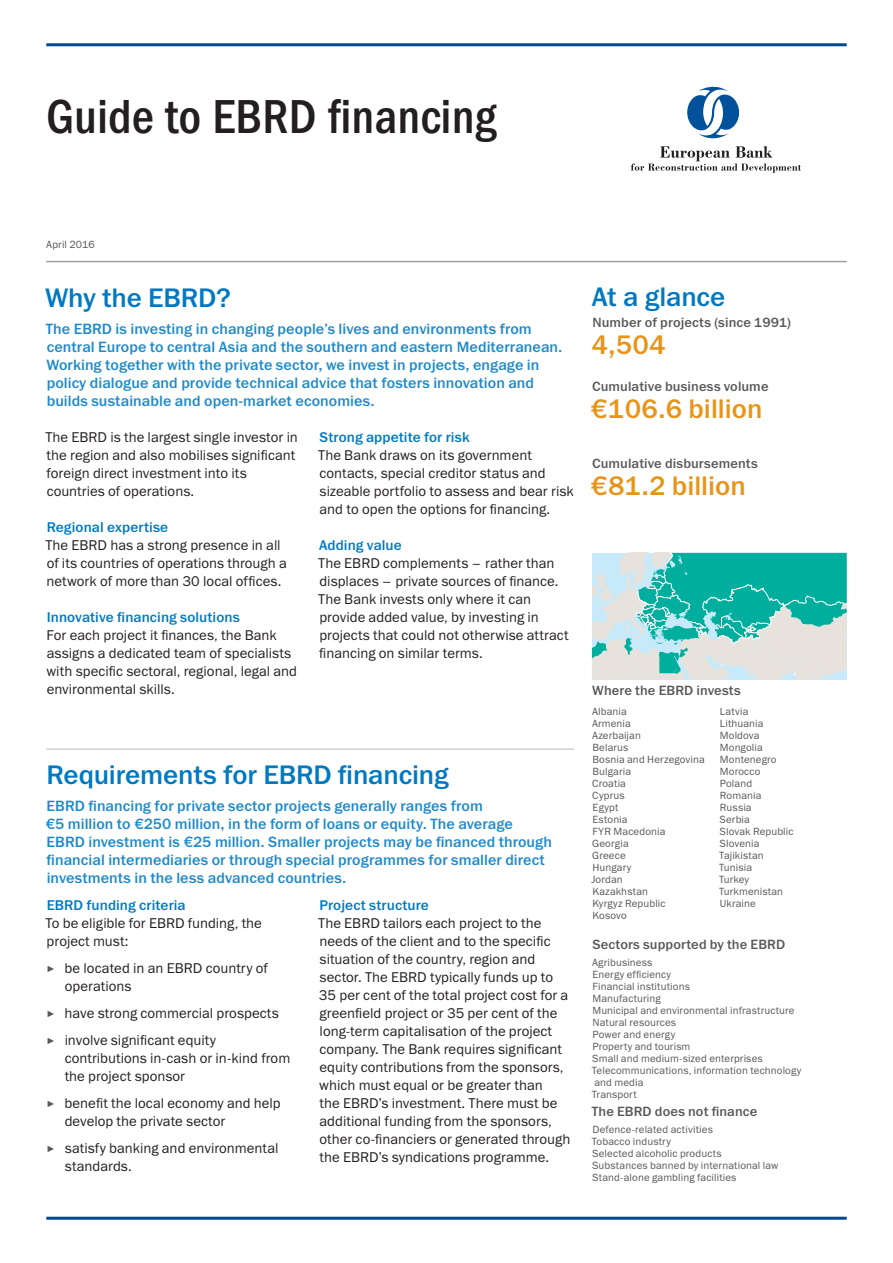
<style>
.page{position:relative;width:893px;height:1263px;background:#fff}
.page>*{position:absolute;margin:0;border:0;box-sizing:border-box;transform-origin:0 0}
.t1{font:48px "Franklin Gothic Medi Cond ITC";color:#231f20}
.Glance_-_number{font:27px "Franklin Gothic Medium ITC";color:#e89418}
.Basic_-_H1{font:27px "Franklin Gothic Medium ITC";letter-spacing:-.01em;color:#0079c2}
.Basic_-_H1a_-_no_lin{font:27px "Franklin Gothic Medium ITC";letter-spacing:-.005em;color:#0079c2}
.Basic_-_Intro_para{font:15px/18px "Franklin Gothic Medium ITC";letter-spacing:.005em;color:#1e89ca}
.Basic_-_Body{font:14.25px/18px "Franklin Gothic Book ITC";color:#231f20}
.Basic_-_H3{font:14.25px "Franklin Gothic Medium ITC";letter-spacing:.005em;color:#0079c2}
.Glance_-_heading{font:13.5px "Franklin Gothic Medium ITC";letter-spacing:.01em;color:#57585a}
.Contacts_-_body{font:10.5px/12px "Franklin Gothic Book ITC";letter-spacing:.015em;color:#57585a}
.Notes_-_body{font:10.5px "Franklin Gothic Book ITC";letter-spacing:.01em;color:#57585a}
.s1{font-family:"Arial";font-size:9px;color:#57585a}
</style>
<div class="page">
<hr style="left:46px;top:43px;width:801px;height:3px;background:#01498d">
<hr style="left:46px;top:1217px;width:801px;height:3px;background:#01498d">
<svg style="left:631px;top:146px;width:170px;height:27px"></svg>
<svg style="left:687px;top:87px;width:53px;height:52px"></svg>
<hr style="left:46px;top:748px;width:528px;height:2px;background:#d1d2d4">
<svg style="left:592px;top:553px;width:255px;height:127px;background:#7ecdc6"></svg>
<hr style="left:46px;top:261px;width:801px;height:1px;background:#9d9fa2">
<p class="t1" style="left:46px;top:89px;width:452px">Guide to EBRD financing</p>
<p class="Notes_-_body" style="left:46px;top:237px;width:50px">April 2016</p>
<p class="Basic_-_H1a_-_no_lin" style="left:45px;top:282px;width:187px">Why the EBRD?</p>
<p class="Basic_-_H1a_-_no_lin" style="left:592px;top:280px;width:135px">At a glance</p>
<p class="Glance_-_heading" style="left:592px;top:314px;width:200px">Number of projects (since 1991)</p>
<p class="Glance_-_number" style="left:591px;top:329px;width:76px">4,504</p>
<p class="Glance_-_heading" style="left:592px;top:378px;width:178px">Cumulative business volume</p>
<p class="Glance_-_number" style="left:590px;top:392px;width:174px">€106.6 billion</p>
<p class="Glance_-_heading" style="left:592px;top:455px;width:167px">Cumulative disbursements</p>
<p class="Glance_-_number" style="left:590px;top:469px;width:157px">€81.2 billion</p>
<p class="Basic_-_Intro_para" style="left:46px;top:320px;width:518px">The EBRD is investing in changing people’s lives and environments from central Europe to central Asia and the southern and eastern Mediterranean.<br>Working together with the private sector, we invest in projects, engage in policy dialogue and provide technical advice that fosters innovation and builds sustainable and open-market economies.</p>
<p class="Basic_-_H3" style="left:320px;top:429px;width:152px">Strong appetite for risk</p>
<p class="Basic_-_Body" style="left:318px;top:446px;width:257px">The Bank draws on its government contacts, special creditor status and sizeable portfolio to assess and bear risk and to open the options for financing.</p>
<p class="Basic_-_H3" style="left:319px;top:537px;width:84px">Adding value</p>
<p class="Basic_-_Body" style="left:318px;top:554px;width:252px">The EBRD complements – rather than displaces – private sources of finance.<br>The Bank invests only where it can provide added value, by investing in projects that could not otherwise attract financing on similar terms.</p>
<p class="Basic_-_Body" style="left:45px;top:428px;width:254px">The EBRD is the largest single investor in the region and also mobilises significant foreign direct investment into its countries of operations.</p>
<p class="Basic_-_H3" style="left:47px;top:519px;width:123px">Regional expertise</p>
<p class="Basic_-_Body" style="left:45px;top:536px;width:243px">The EBRD has a strong presence in all of its countries of operations through a network of more than 30 local offices.</p>
<p class="Basic_-_H3" style="left:47px;top:609px;width:195px">Innovative financing solutions</p>
<p class="Basic_-_Body" style="left:46px;top:626px;width:252px">For each project it finances, the Bank assigns a dedicated team of specialists with specific sectoral, regional, legal and environmental skills.</p>
<p class="Glance_-_heading" style="left:592px;top:682px;width:150px">Where the EBRD invests</p>
<p class="Contacts_-_body" style="left:592px;top:705px;width:36px">Albania</p>
<p class="Contacts_-_body" style="left:592px;top:717px;width:40px">Armenia</p>
<p class="Contacts_-_body" style="left:592px;top:729px;width:50px">Azerbaijan</p>
<p class="Contacts_-_body" style="left:592px;top:741px;width:37px">Belarus</p>
<p class="Contacts_-_body" style="left:592px;top:753px;width:114px">Bosnia and Herzegovina</p>
<p class="Contacts_-_body" style="left:592px;top:765px;width:40px">Bulgaria</p>
<p class="Contacts_-_body" style="left:592px;top:777px;width:35px">Croatia</p>
<p class="Contacts_-_body" style="left:592px;top:789px;width:34px">Cyprus</p>
<p class="Contacts_-_body" style="left:592px;top:801px;width:37px">Egypt<br>Estonia</p>
<p class="Contacts_-_body" style="left:592px;top:825px;width:75px">FYR Macedonia</p>
<p class="Contacts_-_body" style="left:592px;top:837px;width:38px">Georgia</p>
<p class="Contacts_-_body" style="left:592px;top:849px;width:35px">Greece</p>
<p class="Contacts_-_body" style="left:592px;top:861px;width:40px">Hungary</p>
<p class="Contacts_-_body" style="left:591px;top:873px;width:33px">Jordan</p>
<p class="Contacts_-_body" style="left:592px;top:885px;width:57px">Kazakhstan</p>
<p class="Contacts_-_body" style="left:592px;top:897px;width:75px">Kyrgyz Republic</p>
<p class="Contacts_-_body" style="left:592px;top:909px;width:36px">Kosovo</p>
<p class="Contacts_-_body" style="left:720px;top:705px;width:30px">Latvia</p>
<p class="Contacts_-_body" style="left:720px;top:717px;width:45px">Lithuania</p>
<p class="Contacts_-_body" style="left:720px;top:729px;width:41px">Moldova</p>
<p class="Contacts_-_body" style="left:720px;top:741px;width:44px">Mongolia</p>
<p class="Contacts_-_body" style="left:720px;top:753px;width:58px">Montenegro</p>
<p class="Contacts_-_body" style="left:720px;top:765px;width:42px">Morocco</p>
<p class="Contacts_-_body" style="left:720px;top:777px;width:34px">Poland</p>
<p class="Contacts_-_body" style="left:720px;top:789px;width:43px">Romania</p>
<p class="Contacts_-_body" style="left:720px;top:801px;width:33px">Russia</p>
<p class="Contacts_-_body" style="left:720px;top:813px;width:32px">Serbia</p>
<p class="Contacts_-_body" style="left:720px;top:825px;width:75px">Slovak Republic</p>
<p class="Contacts_-_body" style="left:720px;top:837px;width:41px">Slovenia</p>
<p class="Contacts_-_body" style="left:719px;top:849px;width:46px">Tajikistan</p>
<p class="Contacts_-_body" style="left:719px;top:861px;width:34px">Tunisia</p>
<p class="Contacts_-_body" style="left:719px;top:873px;width:31px">Turkey</p>
<p class="Contacts_-_body" style="left:719px;top:885px;width:65px">Turkmenistan</p>
<p class="Contacts_-_body" style="left:720px;top:897px;width:37px">Ukraine</p>
<p class="Glance_-_heading" style="left:592px;top:936px;width:194px">Sectors supported by the EBRD</p>
<p class="Contacts_-_body" style="left:592px;top:956px;width:62px">Agribusiness</p>
<p class="Contacts_-_body" style="left:592px;top:968px;width:80px">Energy efficiency</p>
<p class="Contacts_-_body" style="left:592px;top:980px;width:99px">Financial institutions</p>
<p class="Contacts_-_body" style="left:592px;top:992px;width:70px">Manufacturing</p>
<p class="Contacts_-_body" style="left:592px;top:1004px;width:203px">Municipal and environmental infrastructure</p>
<p class="Contacts_-_body" style="left:592px;top:1016px;width:85px">Natural resources</p>
<p class="Contacts_-_body" style="left:592px;top:1028px;width:84px">Power and energy</p>
<p class="Contacts_-_body" style="left:592px;top:1040px;width:100px">Property and tourism</p>
<p class="Contacts_-_body" style="left:592px;top:1052px;width:172px">Small and medium-sized enterprises</p>
<p class="Contacts_-_body" style="left:592px;top:1064px;width:211px">Telecommunications, information technology and media</p>
<p class="Contacts_-_body" style="left:592px;top:1088px;width:46px">Transport</p>
<p class="Glance_-_heading" style="left:592px;top:1103px;width:167px">The EBRD does not finance</p>
<p class="Contacts_-_body" style="left:592px;top:1123px;width:122px">Defence-related activities</p>
<p class="Contacts_-_body" style="left:592px;top:1135px;width:81px">Tobacco industry</p>
<p class="Contacts_-_body" style="left:592px;top:1147px;width:131px">Selected alcoholic products</p>
<p class="Contacts_-_body" style="left:592px;top:1159px;width:188px">Substances banned by international law</p>
<p class="Contacts_-_body" style="left:592px;top:1171px;width:146px">Stand-alone gambling facilities</p>
<p class="Basic_-_H1" style="left:46px;top:759px;width:404px">Requirements for EBRD financing</p>
<p class="Basic_-_Intro_para" style="left:45px;top:797px;width:508px">EBRD financing for private sector projects generally ranges from<br>€5 million to €250 million, in the form of loans or equity. The average EBRD investment is €25 million. Smaller projects may be financed through financial intermediaries or through special programmes for smaller direct investments in the less advanced countries.</p>
<p class="Basic_-_H3" style="left:47px;top:897px;width:141px">EBRD funding criteria</p>
<p class="Basic_-_Body" style="left:45px;top:914px;width:218px">To be eligible for EBRD funding, the project must:</p>
<p class="Basic_-_Body" style="left:65px;top:959px;width:204px;text-indent:-18px"><span class="s1">►</span> be located in an EBRD country of operations</p>
<p class="Basic_-_Body" style="left:46px;top:1004px;width:234px"><span class="s1">►</span> have strong commercial prospects</p>
<p class="Basic_-_Body" style="left:65px;top:1031px;width:227px;text-indent:-18px"><span class="s1">►</span> involve significant equity contributions in-cash or in-kind from the project sponsor</p>
<p class="Basic_-_Body" style="left:65px;top:1094px;width:218px;text-indent:-18px"><span class="s1">►</span> benefit the local economy and help develop the private sector</p>
<p class="Basic_-_Body" style="left:65px;top:1139px;width:215px;text-indent:-18px"><span class="s1">►</span> satisfy banking and environmental standards.</p>
<p class="Basic_-_H3" style="left:319px;top:897px;width:111px">Project structure</p>
<p class="Basic_-_Body" style="left:318px;top:914px;width:254px">The EBRD tailors each project to the needs of the client and to the specific situation of the country, region and sector. The EBRD typically funds up to 35 per cent of the total project cost for a greenfield project or 35 per cent of the long-term capitalisation of the project company. The Bank requires significant equity contributions from the sponsors, which must equal or be greater than<br>the EBRD’s investment. There must be additional funding from the sponsors, other co-financiers or generated through the EBRD’s syndications programme.</p>
</div>
